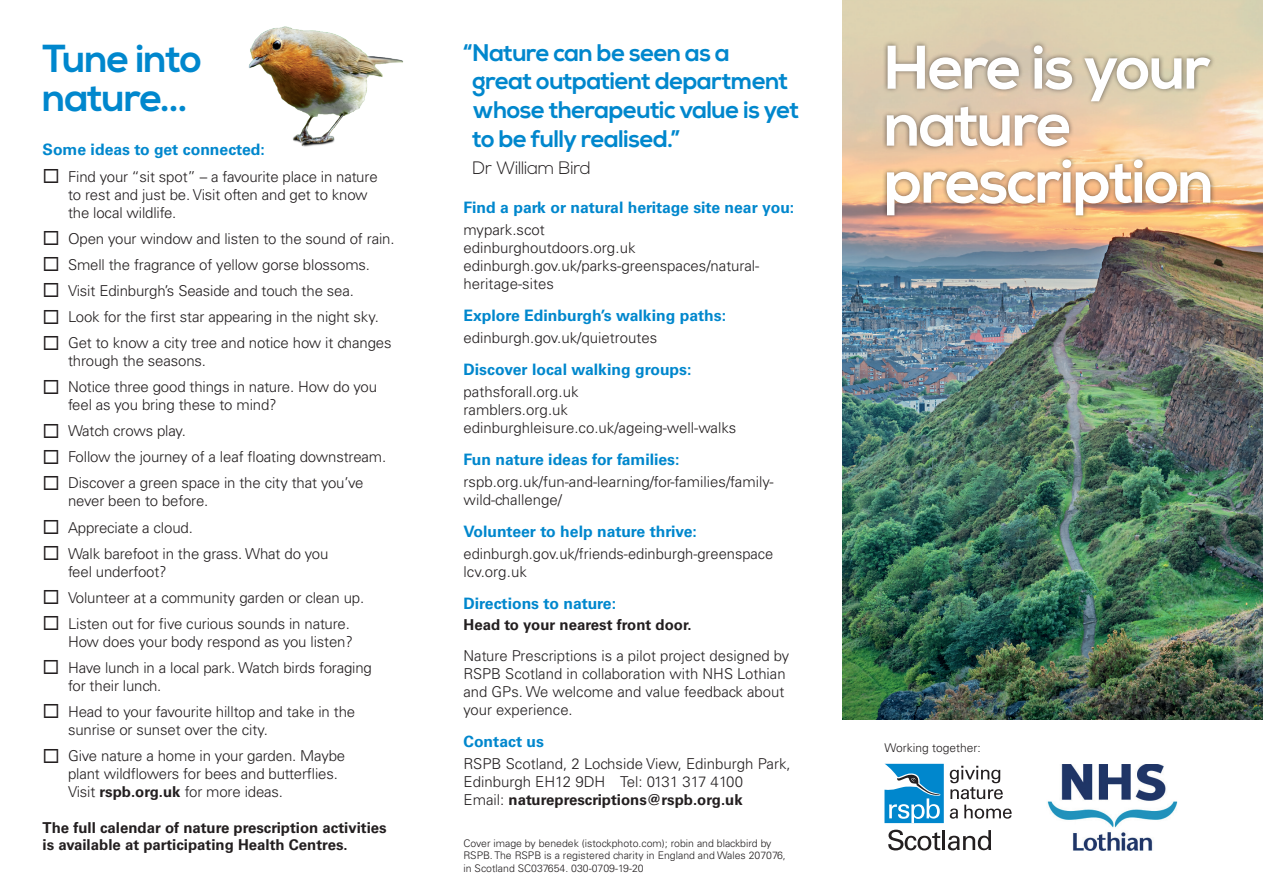
<style>
.page{position:relative;width:1263px;height:893px;background:#fff}
.page>*{position:absolute;margin:0;border:0;box-sizing:border-box;transform-origin:0 0}
.t1{font:700 61.5px/57px "Nexa";letter-spacing:-.03em;color:#fff}
.t2{font:700 39px/39px "Nexa";letter-spacing:-.025em;color:#0087cd}
.t3{font:700 24px/28.8px "Nexa";letter-spacing:-.025em;color:#0087cd}
.t4{font:300 18px "Nexa";letter-spacing:-.02em;color:#231f20}
.t5{font:700 15.75px "Univers";color:#0087cd}
.t6{font:300 15px/18px "Univers";letter-spacing:-.01em;color:#231f20}
.t7{font:700 15px/17.2px "Univers";color:#231f20}
.t8{font:300 12px "Univers";color:#231f20}
.t9{font:300 10.5px/12.6px "Univers";color:#231f20}
.s1{font-weight:700}
</style>
<div class="page">
<img style="left:842px;top:0;width:421px;height:720px">
<svg style="left:950px;top:766px;width:53px;height:33px"></svg>
<svg style="left:950px;top:808px;width:8px;height:11px"></svg>
<svg style="left:964px;top:805px;width:47px;height:14px"></svg>
<svg style="left:884px;top:764px;width:60px;height:59px"></svg>
<svg style="left:888px;top:830px;width:52px;height:20px"></svg>
<hr style="left:942px;top:830px;width:3px;height:20px;background:#231f20">
<svg style="left:948px;top:830px;width:43px;height:20px"></svg>
<div style="left:882px;top:40px;width:333px;height:180px;background:#231f20;opacity:.59"></div>
<img style="left:1047px;top:764px;width:131px;height:86px">
<img style="left:248px;top:26px;width:156px;height:121px">
<h2 class="t2" style="left:43px;top:40px;width:161px">Tune into nature…</h2>
<p class="t5" style="left:43px;top:140px;width:224px">Some ideas to get connected:</p>
<p class="t6" style="left:68px;top:167px;width:311px">Find your “sit spot” – a favourite place in nature to rest and just be. Visit often and get to know the local wildlife.</p>
<p class="t6" style="left:68px;top:225px;width:328px;line-height:26.1px">Open your window and listen to the sound of rain.<br>Smell the fragrance of yellow gorse blossoms.<br>Visit Edinburgh’s Seaside and touch the sea.<br>Look for the first star appearing in the night sky.<br>Get to know a city tree and notice how it changes</p>
<p class="t6" style="left:68px;top:348px;width:311px;line-height:26.1px">through the seasons.<br>Notice three good things in nature. How do you</p>
<p class="t6" style="left:68px;top:392px;width:320px;line-height:26.1px">feel as you bring these to mind?<br>Watch crows play.<br>Follow the journey of a leaf floating downstream.<br>Discover a green space in the city that you’ve</p>
<p class="t6" style="left:68px;top:488px;width:262px;line-height:26.1px">never been to before.<br>Appreciate a cloud.<br>Walk barefoot in the grass. What do you</p>
<p class="t6" style="left:68px;top:558px;width:298px;line-height:26.1px">feel underfoot?<br>Volunteer at a community garden or clean up.<br>Listen out for five curious sounds in nature.</p>
<p class="t6" style="left:68px;top:628px;width:305px;line-height:26.1px">How does your body respond as you listen?<br>Have lunch in a local park. Watch birds foraging</p>
<p class="t6" style="left:68px;top:672px;width:289px;line-height:26.1px">for their lunch.<br>Head to your favourite hilltop and take in the</p>
<p class="t6" style="left:68px;top:717px;width:279px;line-height:26.1px">sunrise or sunset over the city.<br>Give nature a home in your garden. Maybe</p>
<p class="t6" style="left:68px;top:765px;width:271px">plant wildflowers for bees and butterflies.<br>Visit <span class="s1">rspb.org.uk</span> for more ideas.</p>
<p class="t7" style="left:43px;top:819px;width:346px">The full calendar of nature prescription activities is available at participating Health Centres.</p>
<h3 class="t3" style="left:472px;top:39px;width:328px;text-indent:-9px">“Nature can be seen as a<br>great outpatient department whose therapeutic value is yet to be fully realised.”</h3>
<p class="t4" style="left:472px;top:157px;width:120px">Dr William Bird</p>
<p class="t5" style="left:463px;top:198px;width:332px">Find a park or natural heritage site near you:</p>
<p class="t6" style="left:463px;top:221px;width:297px">mypark.scot<br>edinburghoutdoors.org.uk edinburgh.gov.uk/parks-greenspaces/natural&shy;heritage-sites</p>
<p class="t5" style="left:463px;top:306px;width:264px">Explore Edinburgh’s walking paths:</p>
<p class="t6" style="left:463px;top:329px;width:195px">edinburgh.gov.uk/quietroutes</p>
<p class="t5" style="left:463px;top:360px;width:229px">Discover local walking groups:</p>
<p class="t6" style="left:463px;top:383px;width:274px">pathsforall.org.uk<br>ramblers.org.uk edinburghleisure.co.uk/ageing-well-walks</p>
<p class="t5" style="left:463px;top:450px;width:217px">Fun nature ideas for families:</p>
<p class="t6" style="left:463px;top:473px;width:312px">rspb.org.uk/fun-and-learning/for-families/family&shy;wild-challenge/</p>
<p class="t5" style="left:463px;top:522px;width:235px">Volunteer to help nature thrive:</p>
<p class="t6" style="left:463px;top:545px;width:311px">edinburgh.gov.uk/friends-edinburgh-greenspace lcv.org.uk</p>
<p class="t5" style="left:463px;top:594px;width:154px">Directions to nature:</p>
<p class="t7" style="left:463px;top:616px;width:229px">Head to your nearest front door.</p>
<p class="t6" style="left:463px;top:647px;width:327px">Nature Prescriptions is a pilot project designed by RSPB Scotland in collaboration with NHS Lothian and GPs. We welcome and value feedback about your experience.</p>
<p class="t5" style="left:463px;top:732px;width:82px">Contact us</p>
<p class="t6" style="left:463px;top:754px;width:329px">RSPB Scotland, 2 Lochside View, Edinburgh Park,<br>Edinburgh EH12 9DH Tel: 0131 317 4100<br>Email: <span class="s1">natureprescriptions@rspb.org.uk</span></p>
<p class="t9" style="left:463px;top:836px;width:324px">Cover image by benedek (istockphoto.com); robin and blackbird by<br>RSPB. The RSPB is a registered charity in England and Wales 207076, in Scotland SC037654. 030-0709-19-20</p>
<h1 class="t1" style="left:884px;top:41px;width:328px">Here is your nature</h1>
<h1 class="t1" style="left:884px;top:155px;width:331px">prescription</h1>
<p class="t8" style="left:884px;top:740px;width:98px">Working together:</p>
</div>
